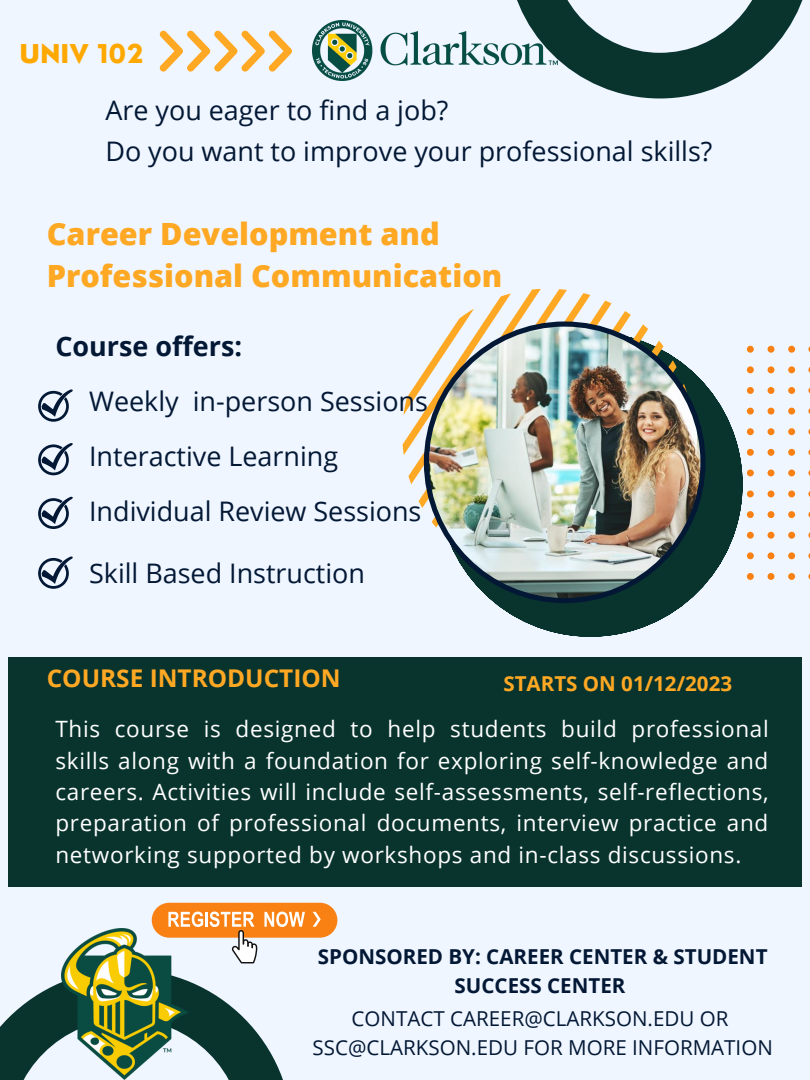
<style>
.page{position:relative;width:810px;height:1080px;background:#eff6ff}
.page>*{position:absolute;margin:0;border:0;box-sizing:border-box;transform-origin:0 0}
.t1{font:800 30.62px/42.6px "Open Sans";color:#ffa823}
.t2{font:26.94px/55.1px "Open Sans";color:#031835}
.t3{font:700 26.94px "Open Sans";color:#031835}
.t4{font:800 25.25px "Nourd";color:#ffa800}
.t5{font:700 24.38px "Open Sans";color:#ffa823}
.t6{font:22.5px/31.4px "Open Sans";letter-spacing:.03em;color:#fff;text-align:justify}
.t7{font:20.56px/28.6px "Open Sans";color:#031835;text-align:center}
.t8{font:700 20.56px/28.6px "Open Sans";color:#031835;text-align:center}
.t9{font:700 20.56px "Open Sans";color:#ffa823}
</style>
<div class="page">
<svg style="left:38px;top:389px;width:35px;height:33px"></svg>
<svg style="left:38px;top:443px;width:35px;height:32px"></svg>
<svg style="left:38px;top:497px;width:35px;height:32px"></svg>
<svg style="left:38px;top:556px;width:35px;height:33px"></svg>
<svg style="left:495px;top:385px;width:247px;height:252px;fill:#09342e"></svg>
<svg style="left:403px;top:289px;width:228px;height:219px"></svg>
<img style="left:424px;top:321px;width:282px;height:282px">
<div style="left:8px;top:657px;width:794px;height:230px;background:#09342e"></div>
<svg style="left:517px;top:0;width:286px;height:98px"></svg>
<svg style="left:0;top:969px;width:283px;height:111px"></svg>
<svg style="left:747px;top:346px;width:63px;height:234px"></svg>
<svg style="left:159px;top:30px;width:133px;height:42px"></svg>
<img style="left:312px;top:21px;width:245px;height:60px">
<img style="left:62px;top:929px;width:126px;height:151px">
<div style="left:152px;top:903px;width:185px;height:35px;background:#f98012;border-radius:17px"></div>
<svg style="left:168px;top:912px;width:35px;height:15px"></svg>
<hr style="left:205px;top:912px;width:3px;height:15px;background:#fff">
<svg style="left:210px;top:912px;width:47px;height:51px"></svg>
<svg style="left:264px;top:912px;width:41px;height:15px"></svg>
<svg style="left:313px;top:912px;width:8px;height:15px"></svg>
<p class="t4" style="left:20px;top:38px;width:126px">UNIV 102</p>
<p class="t2" style="left:105px;top:82px;width:345px">Are you eager to find a job?</p>
<p class="t2" style="left:105px;top:123px;width:609px">Do you want to improve your professional skills?</p>
<h1 class="t1" style="left:47px;top:212px;width:457px">Career Development and<br>Professional Communication</h1>
<p class="t3" style="left:55px;top:327px;width:188px">Course offers:</p>
<p class="t2" style="left:89px;top:373px;width:340px">Weekly in-person Sessions<br>Interactive Learning<br>Individual Review Sessions</p>
<p class="t2" style="left:89px;top:545px;width:277px">Skill Based Instruction</p>
<p class="t5" style="left:47px;top:661px;width:295px">COURSE INTRODUCTION</p>
<p class="t9" style="left:503px;top:669px;width:230px">STARTS ON 01/12/2023</p>
<p class="t6" style="left:55px;top:713px;width:715px">This course is designed to help students build professional skills along with a foundation for exploring self-knowledge and careers. Activities will include self-assessments, self-reflections, preparation of professional documents, interview practice and networking supported by workshops and in-class discussions.</p>
<p class="t8" style="left:318px;top:942px;width:451px">SPONSORED BY: CAREER CENTER &amp; STUDENT<br>SUCCESS CENTER</p>
<p class="t7" style="left:313px;top:1004px;width:462px">CONTACT CAREER@CLARKSON.EDU OR<br>SSC@CLARKSON.EDU FOR MORE INFORMATION</p>
</div>
